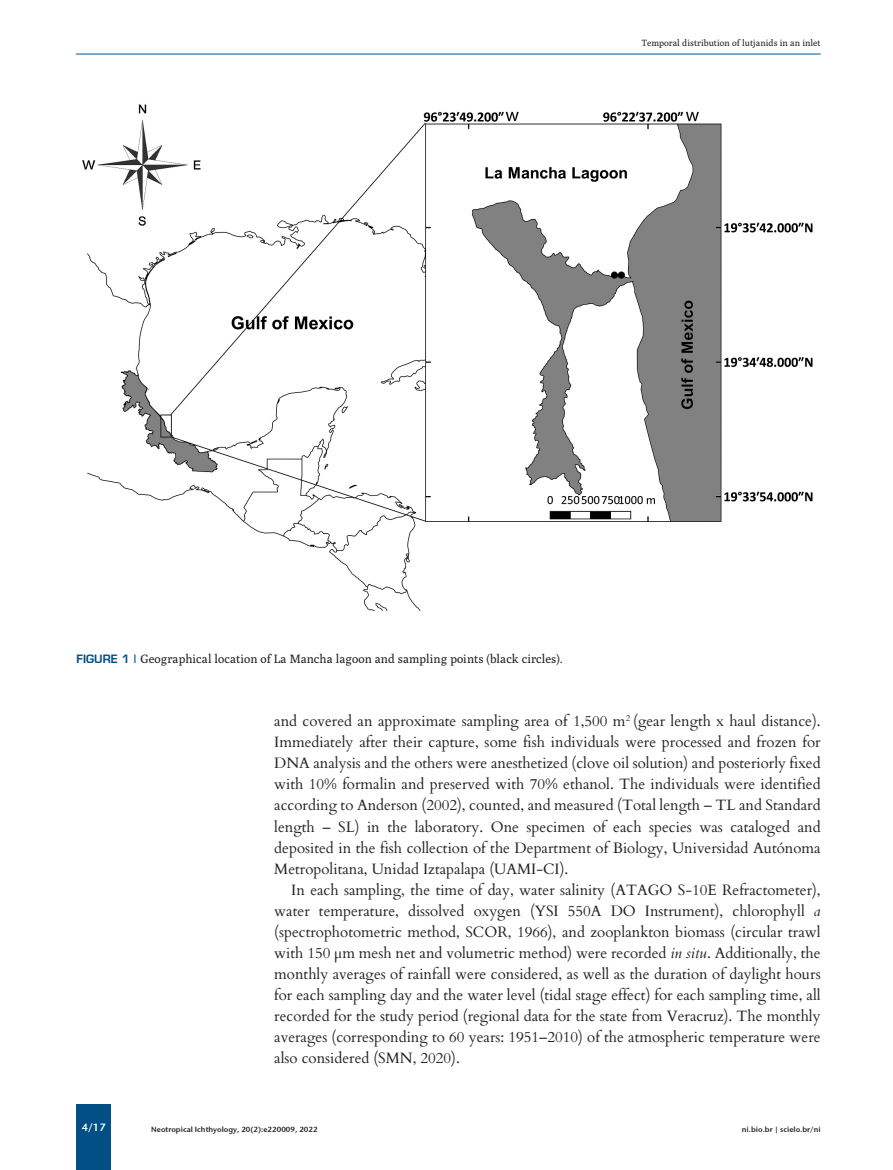
<style>
.page{position:relative;width:893px;height:1170px;background:#fff}
.page>*{position:absolute;margin:0;border:0;box-sizing:border-box;transform-origin:0 0}
.t1{font:15px/21px "Cardo";color:#231f20;text-align:justify}
.t2{font:12px "Poly";color:#231f20}
.t3{font:10.5px "Stone Sans Sem ITCTT Semi";color:#fff}
.t4{font:9px "Poly";color:#231f20}
.t5{font:7.5px "Stone Sans Sem ITCTT Semi";color:#231f20}
.s1{font-family:"Eugenio Medium Normal";color:#014f84}
.s2{font-style:italic}
</style>
<div class="page">
<div style="left:77px;top:1104px;width:34px;height:65px;background:#014f84"></div>
<hr style="left:76px;top:54px;width:745px;height:1px;background:#01558c">
<img style="left:82px;top:104px;width:731px;height:507px">
<p class="t4" style="left:642px;top:38px;width:180px">Temporal distribution of lutjanids in an inlet</p>
<p class="t2" style="left:77px;top:652px;width:488px"><span class="s1">FIGURE 1 |</span> Geographical location of La Mancha lagoon and sampling points (black circles).</p>
<p class="t1" style="left:274px;top:710px;width:548px">and covered an approximate sampling area of 1,500 m<sup>2</sup> (gear length x haul distance).<br>Immediately after their capture, some fish individuals were processed and frozen for DNA analysis and the others were anesthetized (clove oil solution) and posteriorly fixed with 10% formalin and preserved with 70% ethanol. The individuals were identified according to Anderson (2002), counted, and measured (Total length – TL and Standard length – SL) in the laboratory. One specimen of each species was cataloged and deposited in the fish collection of the Department of Biology, Universidad Autónoma Metropolitana, Unidad Iztapalapa (UAMI-CI).</p>
<p class="t1" style="left:274px;top:878px;width:548px;text-indent:17px">In each sampling, the time of day, water salinity (ATAGO S-10E Refractometer), water temperature, dissolved oxygen (YSI 550A DO Instrument), chlorophyll <span class="s2">a </span>(spectrophotometric method, SCOR, 1966), and zooplankton biomass (circular trawl with 150 µm mesh net and volumetric method) were recorded <span class="s2">in situ</span>. Additionally, the monthly averages of rainfall were considered, as well as the duration of daylight hours for each sampling day and the water level (tidal stage effect) for each sampling time, all recorded for the study period (regional data for the state from Veracruz). The monthly averages (corresponding to 60 years: 1951–2010) of the atmospheric temperature were also considered (SMN, 2020).</p>
<p class="t3" style="left:82px;top:1118px;width:25px">4/17</p>
<p class="t5" style="left:151px;top:1122px;width:168px">Neotropical Ichthyology, 20(2):e220009, 2022</p>
<p class="t5" style="left:742px;top:1122px;width:80px">ni.bio.br | scielo.br/ni</p>
</div>
